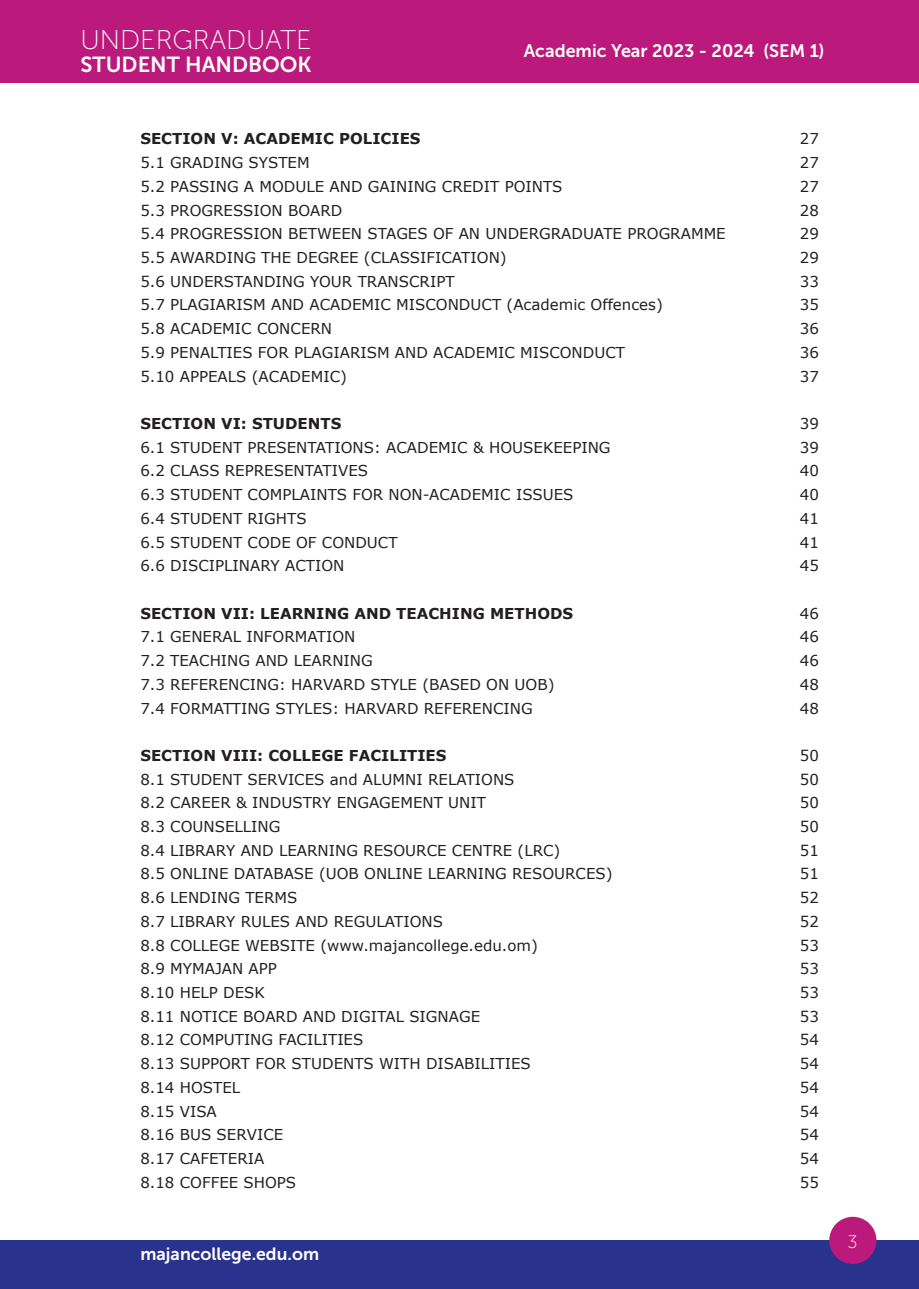
<style>
.page{position:relative;width:919px;height:1289px;background:#fff}
.page>*{position:absolute;margin:0;border:0;box-sizing:border-box;transform-origin:0 0}
.t1{font:27px "Museo Sans 100";color:#fff}
.t2{font:21.75px "Museo Sans 700";color:#fff}
.t3{font:18px "Museo Sans 700";color:#fff}
.t4{font:18px "Museo Sans 100";color:#fff}
.t5{font:17.55px "Museo Sans 700";color:#fff}
.t6{font:15px "Verdana";color:#231f20}
.t7{font:700 15px "Verdana";color:#231f20}
</style>
<div class="page">
<div style="left:0;top:0;width:13px;height:83px;background:#bb197b"></div>
<div style="left:0;top:1240px;width:13px;height:48px;background:#29338d"></div>
<div style="left:13px;top:0;width:905px;height:83px;background:#bb197b"></div>
<div style="left:13px;top:1240px;width:905px;height:48px;background:#29338d"></div>
<div style="left:829px;top:1216px;width:47px;height:47px;background:#bb197b;border-radius:50%"></div>
<h1 class="t1" style="left:81px;top:25px;width:232px">UNDERGRADUATE</h1>
<h2 class="t2" style="left:81px;top:53px;width:232px">STUDENT HANDBOOK</h2>
<p class="t3" style="left:523px;top:40px;width:302px">Academic Year 2023 - 2024 (SEM 1)</p>
<p class="t7" style="left:140px;top:128px;width:282px">SECTION V: ACADEMIC POLICIES</p>
<p class="t6" style="left:799px;top:129px;width:21px">27</p>
<p class="t6" style="left:140px;top:153px;width:171px">5.1 GRADING SYSTEM</p>
<p class="t6" style="left:799px;top:153px;width:21px">27</p>
<p class="t6" style="left:140px;top:177px;width:423px">5.2 PASSING A MODULE AND GAINING CREDIT POINTS</p>
<p class="t6" style="left:799px;top:177px;width:21px">27</p>
<p class="t6" style="left:140px;top:200px;width:203px">5.3 PROGRESSION BOARD</p>
<p class="t6" style="left:799px;top:200px;width:21px">28</p>
<p class="t6" style="left:140px;top:224px;width:587px">5.4 PROGRESSION BETWEEN STAGES OF AN UNDERGRADUATE PROGRAMME</p>
<p class="t6" style="left:799px;top:224px;width:21px">29</p>
<p class="t6" style="left:140px;top:248px;width:368px">5.5 AWARDING THE DEGREE (CLASSIFICATION)</p>
<p class="t6" style="left:799px;top:248px;width:21px">29</p>
<p class="t6" style="left:140px;top:272px;width:316px">5.6 UNDERSTANDING YOUR TRANSCRIPT</p>
<p class="t6" style="left:799px;top:272px;width:21px">33</p>
<p class="t6" style="left:140px;top:295px;width:524px">5.7 PLAGIARISM AND ACADEMIC MISCONDUCT (Academic Offences)</p>
<p class="t6" style="left:799px;top:295px;width:21px">35</p>
<p class="t6" style="left:140px;top:319px;width:193px">5.8 ACADEMIC CONCERN</p>
<p class="t6" style="left:799px;top:319px;width:21px">36</p>
<p class="t6" style="left:140px;top:343px;width:486px">5.9 PENALTIES FOR PLAGIARISM AND ACADEMIC MISCONDUCT</p>
<p class="t6" style="left:799px;top:343px;width:21px">36</p>
<p class="t6" style="left:140px;top:366px;width:208px">5.10 APPEALS (ACADEMIC)</p>
<p class="t6" style="left:799px;top:366px;width:21px">37</p>
<p class="t7" style="left:140px;top:413px;width:202px">SECTION VI: STUDENTS</p>
<p class="t6" style="left:799px;top:414px;width:21px">39</p>
<p class="t6" style="left:140px;top:437px;width:471px">6.1 STUDENT PRESENTATIONS: ACADEMIC &amp; HOUSEKEEPING</p>
<p class="t6" style="left:799px;top:437px;width:21px">39</p>
<p class="t6" style="left:140px;top:461px;width:229px">6.2 CLASS REPRESENTATIVES</p>
<p class="t6" style="left:799px;top:461px;width:21px">40</p>
<p class="t6" style="left:140px;top:485px;width:434px">6.3 STUDENT COMPLAINTS FOR NON-ACADEMIC ISSUES</p>
<p class="t6" style="left:799px;top:485px;width:21px">40</p>
<p class="t6" style="left:140px;top:509px;width:168px">6.4 STUDENT RIGHTS</p>
<p class="t6" style="left:799px;top:509px;width:21px">41</p>
<p class="t6" style="left:140px;top:532px;width:259px">6.5 STUDENT CODE OF CONDUCT</p>
<p class="t6" style="left:799px;top:532px;width:21px">41</p>
<p class="t6" style="left:140px;top:556px;width:205px">6.6 DISCIPLINARY ACTION</p>
<p class="t6" style="left:799px;top:556px;width:21px">45</p>
<p class="t7" style="left:140px;top:602px;width:434px">SECTION VII: LEARNING AND TEACHING METHODS</p>
<p class="t6" style="left:799px;top:603px;width:21px">46</p>
<p class="t6" style="left:140px;top:627px;width:216px">7.1 GENERAL INFORMATION</p>
<p class="t6" style="left:799px;top:627px;width:21px">46</p>
<p class="t6" style="left:140px;top:651px;width:234px">7.2 TEACHING AND LEARNING</p>
<p class="t6" style="left:799px;top:651px;width:21px">46</p>
<p class="t6" style="left:140px;top:674px;width:415px">7.3 REFERENCING: HARVARD STYLE (BASED ON UOB)</p>
<p class="t6" style="left:799px;top:674px;width:21px">48</p>
<p class="t6" style="left:140px;top:698px;width:394px">7.4 FORMATTING STYLES: HARVARD REFERENCING</p>
<p class="t6" style="left:799px;top:698px;width:21px">48</p>
<p class="t7" style="left:140px;top:744px;width:307px">SECTION VIII: COLLEGE FACILITIES</p>
<p class="t6" style="left:799px;top:746px;width:21px">50</p>
<p class="t6" style="left:140px;top:769px;width:375px">8.1 STUDENT SERVICES and ALUMNI RELATIONS</p>
<p class="t6" style="left:799px;top:769px;width:21px">50</p>
<p class="t6" style="left:140px;top:793px;width:347px">8.2 CAREER &amp; INDUSTRY ENGAGEMENT UNIT</p>
<p class="t6" style="left:799px;top:793px;width:21px">50</p>
<p class="t6" style="left:140px;top:817px;width:141px">8.3 COUNSELLING</p>
<p class="t6" style="left:799px;top:817px;width:21px">50</p>
<p class="t6" style="left:140px;top:840px;width:421px">8.4 LIBRARY AND LEARNING RESOURCE CENTRE (LRC)</p>
<p class="t6" style="left:799px;top:840px;width:21px">51</p>
<p class="t6" style="left:140px;top:864px;width:473px">8.5 ONLINE DATABASE (UOB ONLINE LEARNING RESOURCES)</p>
<p class="t6" style="left:799px;top:864px;width:21px">51</p>
<p class="t6" style="left:140px;top:888px;width:158px">8.6 LENDING TERMS</p>
<p class="t6" style="left:799px;top:888px;width:21px">52</p>
<p class="t6" style="left:140px;top:911px;width:304px">8.7 LIBRARY RULES AND REGULATIONS</p>
<p class="t6" style="left:799px;top:911px;width:21px">52</p>
<p class="t6" style="left:140px;top:935px;width:399px">8.8 COLLEGE WEBSITE (www.majancollege.edu.om)</p>
<p class="t6" style="left:799px;top:935px;width:21px">53</p>
<p class="t6" style="left:140px;top:959px;width:138px">8.9 MYMAJAN APP</p>
<p class="t6" style="left:799px;top:959px;width:21px">53</p>
<p class="t6" style="left:140px;top:983px;width:126px">8.10 HELP DESK</p>
<p class="t6" style="left:799px;top:983px;width:21px">53</p>
<p class="t6" style="left:140px;top:1006px;width:341px">8.11 NOTICE BOARD AND DIGITAL SIGNAGE</p>
<p class="t6" style="left:799px;top:1006px;width:21px">53</p>
<p class="t6" style="left:140px;top:1030px;width:224px">8.12 COMPUTING FACILITIES</p>
<p class="t6" style="left:799px;top:1030px;width:21px">54</p>
<p class="t6" style="left:140px;top:1054px;width:392px">8.13 SUPPORT FOR STUDENTS WITH DISABILITIES</p>
<p class="t6" style="left:799px;top:1054px;width:21px">54</p>
<p class="t6" style="left:140px;top:1077px;width:101px">8.14 HOSTEL</p>
<p class="t6" style="left:799px;top:1077px;width:21px">54</p>
<p class="t6" style="left:140px;top:1101px;width:78px">8.15 VISA</p>
<p class="t6" style="left:799px;top:1101px;width:21px">54</p>
<p class="t6" style="left:140px;top:1125px;width:144px">8.16 BUS SERVICE</p>
<p class="t6" style="left:799px;top:1125px;width:21px">54</p>
<p class="t6" style="left:140px;top:1148px;width:125px">8.17 CAFETERIA</p>
<p class="t6" style="left:799px;top:1148px;width:21px">54</p>
<p class="t6" style="left:140px;top:1172px;width:157px">8.18 COFFEE SHOPS</p>
<p class="t6" style="left:799px;top:1172px;width:21px">55</p>
<p class="t5" style="left:140px;top:1243px;width:180px">majancollege.edu.om</p>
<p class="t4" style="left:847px;top:1231px;width:12px">3</p>
</div>
